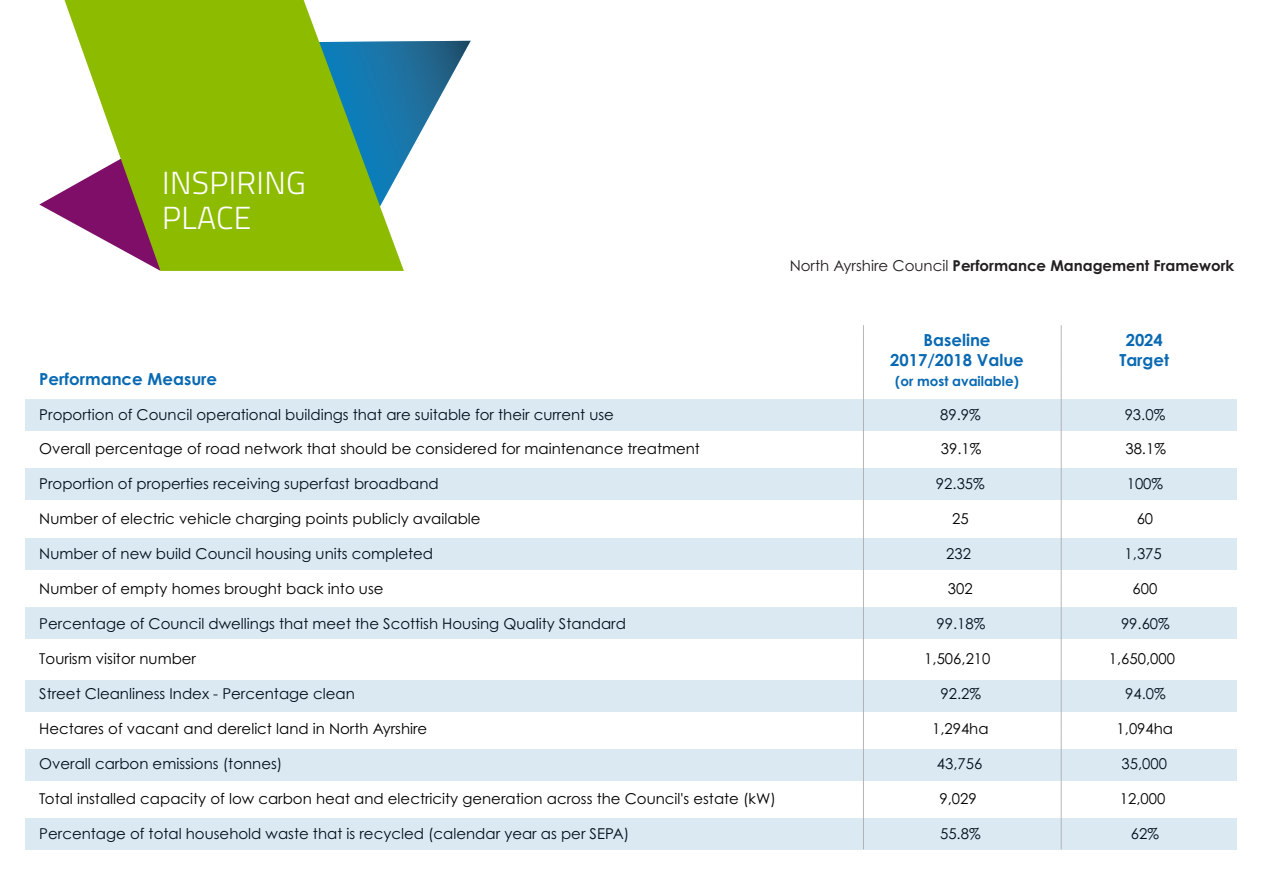
<style>
.page{position:relative;width:1263px;height:893px;background:#fff}
.page>*{position:absolute;margin:0;border:0;box-sizing:border-box;transform-origin:0 0}
.t1{font:300 31.95px/35px "Titillium Web";letter-spacing:.01em;color:#fff}
.t2{font:700 16.65px/20px "Century Gothic";color:#0969b2;text-align:center}
.t3{font:15px "Century Gothic";color:#000}
.t4{font:700 15px "Century Gothic";color:#231f20}
.t5{font:700 13.5px "Century Gothic";color:#0969b2}
.s1{font-weight:400}
</style>
<div class="page">
<svg style="left:404px;top:41px;width:67px;height:122px"></svg>
<svg style="left:39px;top:193px;width:21px;height:23px"></svg>
<svg style="left:60px;top:0;width:344px;height:271px;background:#92b53c"></svg>
<div style="left:26px;top:399px;width:1211px;height:31px;background:#dbe9f3"></div>
<div style="left:26px;top:468px;width:1211px;height:32px;background:#dbe9f3"></div>
<div style="left:26px;top:538px;width:1211px;height:32px;background:#dbe9f3"></div>
<div style="left:26px;top:607px;width:1211px;height:32px;background:#dbe9f3"></div>
<div style="left:26px;top:680px;width:1211px;height:31px;background:#dbe9f3"></div>
<div style="left:26px;top:749px;width:1211px;height:32px;background:#dbe9f3"></div>
<div style="left:26px;top:818px;width:1211px;height:32px;background:#dbe9f3"></div>
<svg style="left:1061px;top:325px;width:1px;height:525px"></svg>
<svg style="left:863px;top:325px;width:1px;height:525px"></svg>
<h1 class="t1" style="left:162px;top:170px;width:145px">INSPIRING<br>PLACE</h1>
<p class="t2" style="left:39px;top:370px;width:179px">Performance Measure</p>
<p class="t4" style="left:790px;top:257px;width:446px"><span class="s1">North Ayrshire Council</span> Performance Management Framework</p>
<p class="t2" style="left:890px;top:330px;width:135px">Baseline<br>2017/2018 Value</p>
<p class="t5" style="left:895px;top:373px;width:125px">(or most available)</p>
<p class="t2" style="left:1119px;top:330px;width:51px">2024<br>Target</p>
<p class="t3" style="left:39px;top:408px;width:576px">Proportion of Council operational buildings that are suitable for their current use</p>
<p class="t3" style="left:940px;top:408px;width:42px">89.9%</p>
<p class="t3" style="left:1125px;top:408px;width:42px">93.0%</p>
<p class="t3" style="left:39px;top:443px;width:662px">Overall percentage of road network that should be considered for maintenance treatment</p>
<p class="t3" style="left:941px;top:443px;width:42px">39.1%</p>
<p class="t3" style="left:1125px;top:443px;width:42px">38.1%</p>
<p class="t3" style="left:39px;top:478px;width:401px">Proportion of properties receiving superfast broadband</p>
<p class="t3" style="left:936px;top:478px;width:50px">92.35%</p>
<p class="t3" style="left:1127px;top:478px;width:38px">100%</p>
<p class="t3" style="left:39px;top:513px;width:443px">Number of electric vehicle charging points publicly available</p>
<p class="t3" style="left:952px;top:513px;width:18px">25</p>
<p class="t3" style="left:1137px;top:513px;width:18px">60</p>
<p class="t3" style="left:39px;top:548px;width:395px">Number of new build Council housing units completed</p>
<p class="t3" style="left:946px;top:548px;width:26px">232</p>
<p class="t3" style="left:1124px;top:548px;width:39px">1,375</p>
<p class="t3" style="left:39px;top:583px;width:346px">Number of empty homes brought back into use</p>
<p class="t3" style="left:948px;top:583px;width:26px">302</p>
<p class="t3" style="left:1132px;top:583px;width:26px">600</p>
<p class="t3" style="left:39px;top:615px;width:588px">Percentage of Council dwellings that meet the Scottish Housing Quality Standard</p>
<p class="t3" style="left:936px;top:618px;width:50px">99.18%</p>
<p class="t3" style="left:1121px;top:618px;width:50px">99.60%</p>
<p class="t3" style="left:39px;top:649px;width:158px">Tourism visitor number</p>
<p class="t3" style="left:924px;top:653px;width:68px">1,506,210</p>
<p class="t3" style="left:1109px;top:653px;width:68px">1,650,000</p>
<p class="t3" style="left:39px;top:688px;width:317px">Street Cleanliness Index - Percentage clean</p>
<p class="t3" style="left:940px;top:688px;width:42px">92.2%</p>
<p class="t3" style="left:1125px;top:688px;width:42px">94.0%</p>
<p class="t3" style="left:39px;top:723px;width:390px">Hectares of vacant and derelict land in North Ayrshire</p>
<p class="t3" style="left:932px;top:723px;width:58px">1,294ha</p>
<p class="t3" style="left:1116px;top:723px;width:58px">1,094ha</p>
<p class="t3" style="left:39px;top:758px;width:245px">Overall carbon emissions (tonnes)</p>
<p class="t3" style="left:937px;top:758px;width:47px">43,756</p>
<p class="t3" style="left:1121px;top:758px;width:47px">35,000</p>
<p class="t3" style="left:39px;top:793px;width:738px">Total installed capacity of low carbon heat and electricity generation across the Council's estate (kW)</p>
<p class="t3" style="left:939px;top:793px;width:39px">9,029</p>
<p class="t3" style="left:1120px;top:793px;width:47px">12,000</p>
<p class="t3" style="left:39px;top:824px;width:592px">Percentage of total household waste that is recycled (calendar year as per SEPA)</p>
<p class="t3" style="left:940px;top:828px;width:42px">55.8%</p>
<p class="t3" style="left:1131px;top:828px;width:30px">62%</p>
</div>
